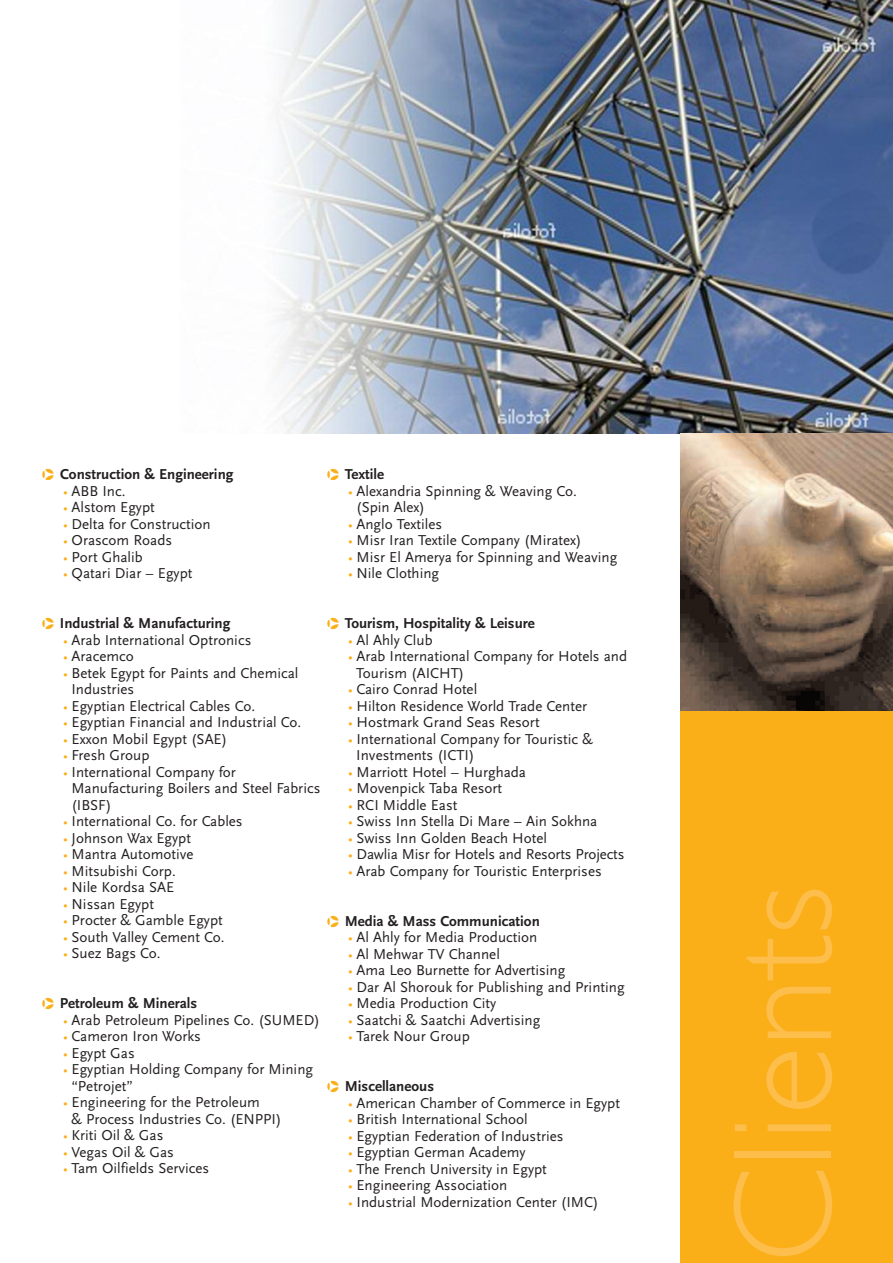
<style>
.page{position:relative;width:893px;height:1263px;background:#fff}
.page>*{position:absolute;margin:0;border:0;box-sizing:border-box;transform-origin:0 0}
.t1{font:300 141px "Gill Sans";color:#fdbe4c}
.t2{font:15px/16.5px "Scala Sans";color:#231f20}
.t3{font:700 15px "Scala Sans";color:#231f20}
.s1{font-family:"Pointers";font-weight:400;color:#faaf18}
.s2{font-size:13.5px;color:#faaf18}
</style>
<div class="page">
<img style="left:276px;top:0;width:617px;height:434px">
<div style="left:680px;top:706px;width:213px;height:557px;background:#faaf18"></div>
<img style="left:680px;top:434px;width:213px;height:276px">
<p class="t3" style="left:43px;top:465px;width:192px"><span class="s1">q</span> Construction &amp; Engineering</p>
<p class="t2" style="left:63px;top:482px;width:64px"><span class="s2">•</span> ABB Inc.</p>
<p class="t2" style="left:63px;top:499px;width:93px"><span class="s2">•</span> Alstom Egypt</p>
<p class="t2" style="left:63px;top:515px;width:149px"><span class="s2">•</span> Delta for Construction</p>
<p class="t2" style="left:63px;top:532px;width:110px"><span class="s2">•</span> Orascom Roads</p>
<p class="t2" style="left:63px;top:548px;width:81px"><span class="s2">•</span> Port Ghalib</p>
<p class="t2" style="left:63px;top:565px;width:131px"><span class="s2">•</span> Qatari Diar – Egypt</p>
<p class="t3" style="left:43px;top:614px;width:189px"><span class="s1">q</span> Industrial &amp; Manufacturing</p>
<p class="t2" style="left:63px;top:631px;width:190px"><span class="s2">•</span> Arab International Optronics</p>
<p class="t2" style="left:63px;top:648px;width:72px"><span class="s2">•</span> Aracemco</p>
<p class="t2" style="left:71px;top:664px;width:229px;text-indent:-8px"><span class="s2">•</span> Betek Egypt for Paints and Chemical<br>Industries</p>
<p class="t2" style="left:63px;top:697px;width:194px"><span class="s2">•</span> Egyptian Electrical Cables Co.</p>
<p class="t2" style="left:63px;top:714px;width:240px"><span class="s2">•</span> Egyptian Financial and Industrial Co.</p>
<p class="t2" style="left:63px;top:730px;width:165px"><span class="s2">•</span> Exxon Mobil Egypt (SAE)</p>
<p class="t2" style="left:63px;top:747px;width:88px"><span class="s2">•</span> Fresh Group</p>
<p class="t2" style="left:71px;top:763px;width:251px;text-indent:-8px"><span class="s2">•</span> International Company for<br>Manufacturing Boilers and Steel Fabrics (IBSF)</p>
<p class="t2" style="left:63px;top:813px;width:181px"><span class="s2">•</span> International Co. for Cables</p>
<p class="t2" style="left:63px;top:829px;width:129px"><span class="s2">•</span> Johnson Wax Egypt</p>
<p class="t2" style="left:63px;top:846px;width:132px"><span class="s2">•</span> Mantra Automotive</p>
<p class="t2" style="left:63px;top:862px;width:114px"><span class="s2">•</span> Mitsubishi Corp.</p>
<p class="t2" style="left:63px;top:879px;width:112px"><span class="s2">•</span> Nile Kordsa SAE</p>
<p class="t2" style="left:63px;top:895px;width:92px"><span class="s2">•</span> Nissan Egypt</p>
<p class="t2" style="left:63px;top:912px;width:161px"><span class="s2">•</span> Procter &amp; Gamble Egypt</p>
<p class="t2" style="left:63px;top:928px;width:163px"><span class="s2">•</span> South Valley Cement Co.</p>
<p class="t2" style="left:63px;top:945px;width:99px"><span class="s2">•</span> Suez Bags Co.</p>
<p class="t3" style="left:43px;top:994px;width:156px"><span class="s1">q</span> Petroleum &amp; Minerals</p>
<p class="t2" style="left:63px;top:1011px;width:258px"><span class="s2">•</span> Arab Petroleum Pipelines Co. (SUMED)</p>
<p class="t2" style="left:63px;top:1028px;width:139px"><span class="s2">•</span> Cameron Iron Works</p>
<p class="t2" style="left:63px;top:1044px;width:73px"><span class="s2">•</span> Egypt Gas</p>
<p class="t2" style="left:71px;top:1061px;width:243px;text-indent:-8px"><span class="s2">•</span> Egyptian Holding Company for Mining “Petrojet”</p>
<p class="t2" style="left:71px;top:1094px;width:212px;text-indent:-8px"><span class="s2">•</span> Engineering for the Petroleum<br>&amp; Process Industries Co. (ENPPI)</p>
<p class="t2" style="left:63px;top:1127px;width:102px"><span class="s2">•</span> Kriti Oil &amp; Gas</p>
<p class="t2" style="left:63px;top:1143px;width:112px"><span class="s2">•</span> Vegas Oil &amp; Gas</p>
<p class="t2" style="left:63px;top:1160px;width:148px"><span class="s2">•</span> Tam Oilfields Services</p>
<p class="t3" style="left:327px;top:465px;width:58px"><span class="s1">q</span> Textile</p>
<p class="t2" style="left:356px;top:482px;width:222px;text-indent:-8px"><span class="s2">•</span> Alexandria Spinning &amp; Weaving Co. (Spin Alex)</p>
<p class="t2" style="left:348px;top:515px;width:96px"><span class="s2">•</span> Anglo Textiles</p>
<p class="t2" style="left:348px;top:532px;width:235px"><span class="s2">•</span> Misr Iran Textile Company (Miratex)</p>
<p class="t2" style="left:348px;top:548px;width:271px"><span class="s2">•</span> Misr El Amerya for Spinning and Weaving</p>
<p class="t2" style="left:348px;top:565px;width:93px"><span class="s2">•</span> Nile Clothing</p>
<p class="t3" style="left:327px;top:614px;width:209px"><span class="s1">q</span> Tourism, Hospitality &amp; Leisure</p>
<p class="t2" style="left:348px;top:631px;width:86px"><span class="s2">•</span> Al Ahly Club</p>
<p class="t2" style="left:356px;top:648px;width:272px;text-indent:-8px"><span class="s2">•</span> Arab International Company for Hotels and<br>Tourism (AICHT)</p>
<p class="t2" style="left:348px;top:681px;width:131px"><span class="s2">•</span> Cairo Conrad Hotel</p>
<p class="t2" style="left:348px;top:697px;width:241px"><span class="s2">•</span> Hilton Residence World Trade Center</p>
<p class="t2" style="left:348px;top:714px;width:193px"><span class="s2">•</span> Hostmark Grand Seas Resort</p>
<p class="t2" style="left:356px;top:730px;width:238px;text-indent:-8px"><span class="s2">•</span> International Company for Touristic &amp;<br>Investments (ICTI)</p>
<p class="t2" style="left:348px;top:763px;width:180px"><span class="s2">•</span> Marriott Hotel – Hurghada</p>
<p class="t2" style="left:348px;top:780px;width:156px"><span class="s2">•</span> Movenpick Taba Resort</p>
<p class="t2" style="left:348px;top:796px;width:111px"><span class="s2">•</span> RCI Middle East</p>
<p class="t2" style="left:348px;top:813px;width:251px"><span class="s2">•</span> Swiss Inn Stella Di Mare – Ain Sokhna</p>
<p class="t2" style="left:348px;top:829px;width:201px"><span class="s2">•</span> Swiss Inn Golden Beach Hotel</p>
<p class="t2" style="left:348px;top:846px;width:278px"><span class="s2">•</span> Dawlia Misr for Hotels and Resorts Projects</p>
<p class="t2" style="left:348px;top:862px;width:255px"><span class="s2">•</span> Arab Company for Touristic Enterprises</p>
<p class="t3" style="left:327px;top:912px;width:214px"><span class="s1">q</span> Media &amp; Mass Communication</p>
<p class="t2" style="left:348px;top:929px;width:191px"><span class="s2">•</span> Al Ahly for Media Production</p>
<p class="t2" style="left:348px;top:945px;width:153px"><span class="s2">•</span> Al Mehwar TV Channel</p>
<p class="t2" style="left:348px;top:962px;width:219px"><span class="s2">•</span> Ama Leo Burnette for Advertising</p>
<p class="t2" style="left:348px;top:978px;width:278px"><span class="s2">•</span> Dar Al Shorouk for Publishing and Printing</p>
<p class="t2" style="left:348px;top:995px;width:150px"><span class="s2">•</span> Media Production City</p>
<p class="t2" style="left:348px;top:1011px;width:194px"><span class="s2">•</span> Saatchi &amp; Saatchi Advertising</p>
<p class="t2" style="left:348px;top:1028px;width:123px"><span class="s2">•</span> Tarek Nour Group</p>
<p class="t3" style="left:327px;top:1077px;width:108px"><span class="s1">q</span> Miscellaneous</p>
<p class="t2" style="left:348px;top:1094px;width:273px"><span class="s2">•</span> American Chamber of Commerce in Egypt</p>
<p class="t2" style="left:348px;top:1111px;width:181px"><span class="s2">•</span> British International School</p>
<p class="t2" style="left:348px;top:1127px;width:217px"><span class="s2">•</span> Egyptian Federation of Industries</p>
<p class="t2" style="left:348px;top:1144px;width:179px"><span class="s2">•</span> Egyptian German Academy</p>
<p class="t2" style="left:348px;top:1160px;width:200px"><span class="s2">•</span> The French University in Egypt</p>
<p class="t2" style="left:348px;top:1177px;width:161px"><span class="s2">•</span> Engineering Association</p>
<p class="t2" style="left:348px;top:1193px;width:252px"><span class="s2">•</span> Industrial Modernization Center (IMC)</p>
<h1 class="t1" style="left:700px;top:1263px;width:379px;rotate:-90deg">Clients</h1>
</div>
